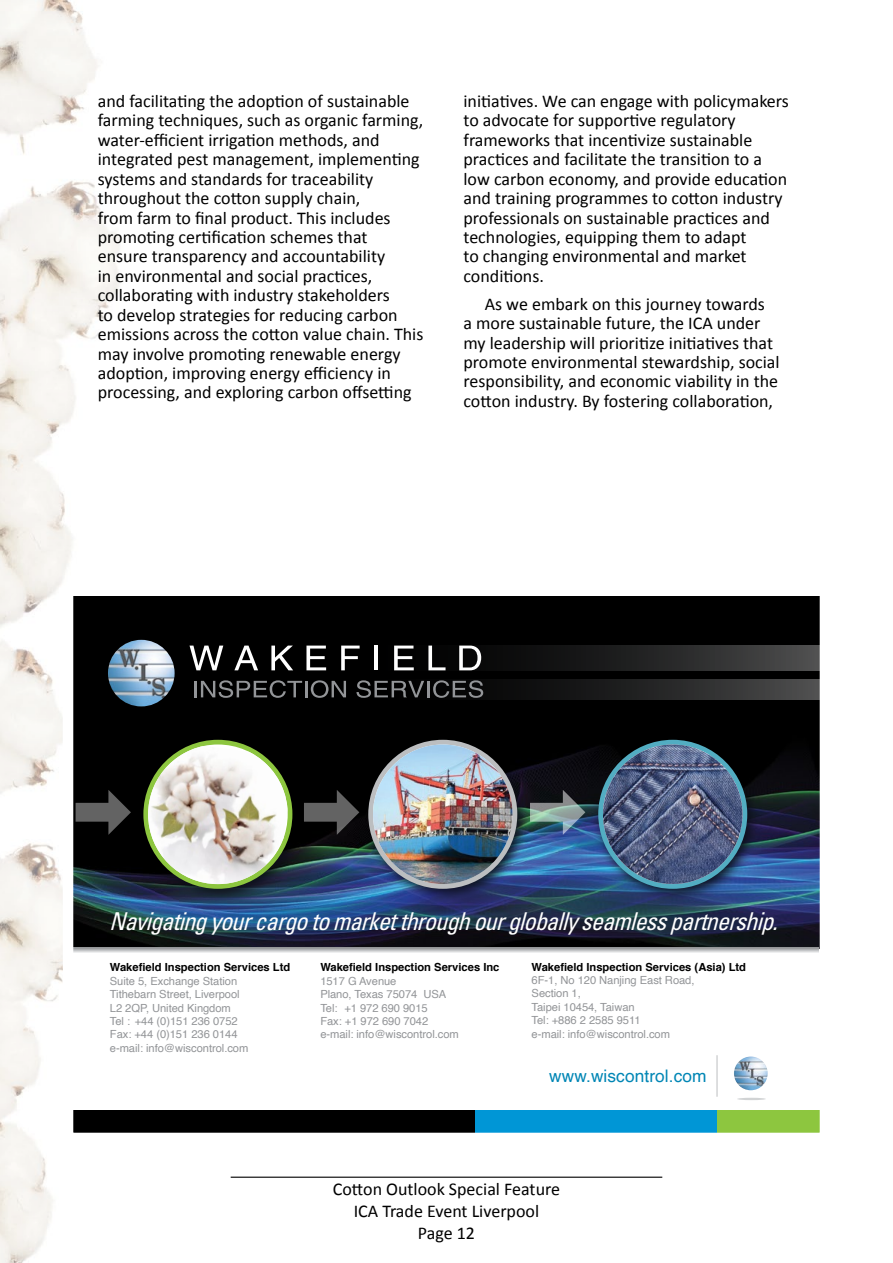
<style>
.page{position:relative;width:893px;height:1263px;background:#fff}
.page>*{position:absolute;margin:0;border:0;box-sizing:border-box;transform-origin:0 0}
.t1{font:italic condensed 24.6px "Univers";color:#fff}
.t2{font:18px/19.4px "Calibri";color:#000}
.t3{font:17.4px "Helvetica";letter-spacing:.005em;color:#0086b5}
.t4{font:11.25px/13.4px "Helvetica";letter-spacing:-.005em;color:#939598}
.t5{font:700 11.25px "Helvetica";color:#000}
</style>
<div class="page">
<hr style="left:231px;top:1176px;width:431px;height:2px;background:#000">
<img style="left:0;top:0;width:120px;height:1263px">
<div style="left:80px;top:608px;width:727px;height:525px;background:#fff"></div>
<div style="left:471px;top:1110px;width:337px;height:23px;background:#0096d6"></div>
<div style="left:717px;top:1110px;width:107px;height:23px;background:#8dc63f"></div>
<img style="left:74px;top:596px;width:745px;height:352px">
<svg style="left:74px;top:948px;width:745px;height:5px;background:#c4c6c7"></svg>
<div style="left:70px;top:1110px;width:405px;height:23px;background:#000"></div>
<img style="left:734px;top:1056px;width:34px;height:34px;border-radius:17px">
<hr style="left:737px;top:1098px;width:29px;height:2px;background:#d1d3d4;border-radius:50%">
<img style="left:108px;top:640px;width:67px;height:66px;border-radius:33px">
<img style="left:133px;top:729px;width:177px;height:177px">
<svg style="left:143px;top:740px;width:149px;height:149px;background:#2c3e20"></svg>
<svg style="left:304px;top:790px;width:54px;height:45px;background:#2e2e2e"></svg>
<svg style="left:76px;top:790px;width:55px;height:45px;background:#2c2c2c"></svg>
<svg style="left:535px;top:790px;width:50px;height:45px;background:#526872"></svg>
<img style="left:148px;top:746px;width:139px;height:138px">
<img style="left:358px;top:729px;width:177px;height:177px">
<img style="left:368px;top:740px;width:149px;height:149px">
<img style="left:373px;top:744px;width:140px;height:140px;border-radius:70px">
<img style="left:588px;top:729px;width:177px;height:177px">
<svg style="left:598px;top:740px;width:149px;height:149px;background:#29516a"></svg>
<img style="left:603px;top:744px;width:139px;height:140px;border-radius:70px">
<hr style="left:717px;top:1055px;width:1px;height:42px;background:#bcbec0">
<svg style="left:360px;top:646px;width:459px;height:24px;background:#212122"></svg>
<svg style="left:357px;top:680px;width:462px;height:19px;background:#252626"></svg>
<svg style="left:190px;top:646px;width:33px;height:24px"></svg>
<svg style="left:234px;top:646px;width:24px;height:24px"></svg>
<svg style="left:271px;top:646px;width:22px;height:24px"></svg>
<svg style="left:306px;top:646px;width:20px;height:24px"></svg>
<svg style="left:341px;top:646px;width:19px;height:24px"></svg>
<hr style="left:374px;top:646px;width:4px;height:24px;background:#fff">
<svg style="left:394px;top:646px;width:20px;height:24px"></svg>
<svg style="left:428px;top:646px;width:18px;height:24px"></svg>
<svg style="left:459px;top:646px;width:22px;height:24px"></svg>
<hr style="left:194px;top:681px;width:3px;height:16px;background:#939598">
<svg style="left:201px;top:680px;width:145px;height:18px;background:#2f3031"></svg>
<svg style="left:356px;top:680px;width:68px;height:18px"></svg>
<hr style="left:427px;top:681px;width:3px;height:16px;background:#939598">
<svg style="left:433px;top:680px;width:50px;height:18px"></svg>
<p class="t2" style="left:98px;top:91px;width:327px">and facilitating the adoption of sustainable farming techniques, such as organic farming, water-efficient irrigation methods, and integrated pest management, implementing systems and standards for traceability throughout the cotton supply chain,<br>from farm to final product. This includes promoting certification schemes that<br>ensure transparency and accountability<br>in environmental and social practices, collaborating with industry stakeholders<br>to develop strategies for reducing carbon emissions across the cotton value chain. This may involve promoting renewable energy adoption, improving energy efficiency in processing, and exploring carbon offsetting</p>
<p class="t2" style="left:463px;top:91px;width:327px">initiatives. We can engage with policymakers to advocate for supportive regulatory frameworks that incentivize sustainable practices and facilitate the transition to a low carbon economy, and provide education and training programmes to cotton industry professionals on sustainable practices and technologies, equipping them to adapt<br>to changing environmental and market conditions.</p>
<p class="t2" style="left:463px;top:293px;width:318px;text-indent:21px">As we embark on this journey towards<br>a more sustainable future, the ICA under my leadership will prioritize initiatives that promote environmental stewardship, social responsibility, and economic viability in the cotton industry. By fostering collaboration,</p>
<h1 class="t1" style="left:109px;top:905px;width:678px">Navigatingyourcargotomarketthroughourgloballyseamlesspartnership.</h1>
<p class="t5" style="left:110px;top:958px;width:182px">Wakefield Inspection Services Ltd</p>
<p class="t4" style="left:110px;top:974px;width:140px">Suite 5, Exchange Station<br>Tithebarn Street, Liverpool<br>L2 2QP, United Kingdom<br>Tel : +44 (0)151 236 0752<br>Fax: +44 (0)151 236 0144 e-mail: info@wiscontrol.com</p>
<p class="t5" style="left:320px;top:958px;width:181px">Wakefield Inspection Services Inc</p>
<p class="t4" style="left:320px;top:974px;width:140px">1517 G Avenue<br>Plano, Texas 75074 USA<br>Tel: +1 972 690 9015<br>Fax: +1 972 690 7042 e-mail: info@wiscontrol.com</p>
<p class="t5" style="left:532px;top:957px;width:216px">Wakefield Inspection Services (Asia) Ltd</p>
<p class="t4" style="left:532px;top:974px;width:164px">6F-1, No 120 Nanjing East Road,<br>Section 1,<br>Taipei 10454, Taiwan<br>Tel: +886 2 2585 9511<br>e-mail: info@wiscontrol.com</p>
<p class="t3" style="left:549px;top:1062px;width:159px">www.wiscontrol.com</p>
<p class="t2" style="left:333px;top:1178px;width:229px;line-height:21.6px;text-align:center">Cotton Outlook Special Feature<br>ICA Trade Event Liverpool<br>Page 12</p>
</div>
